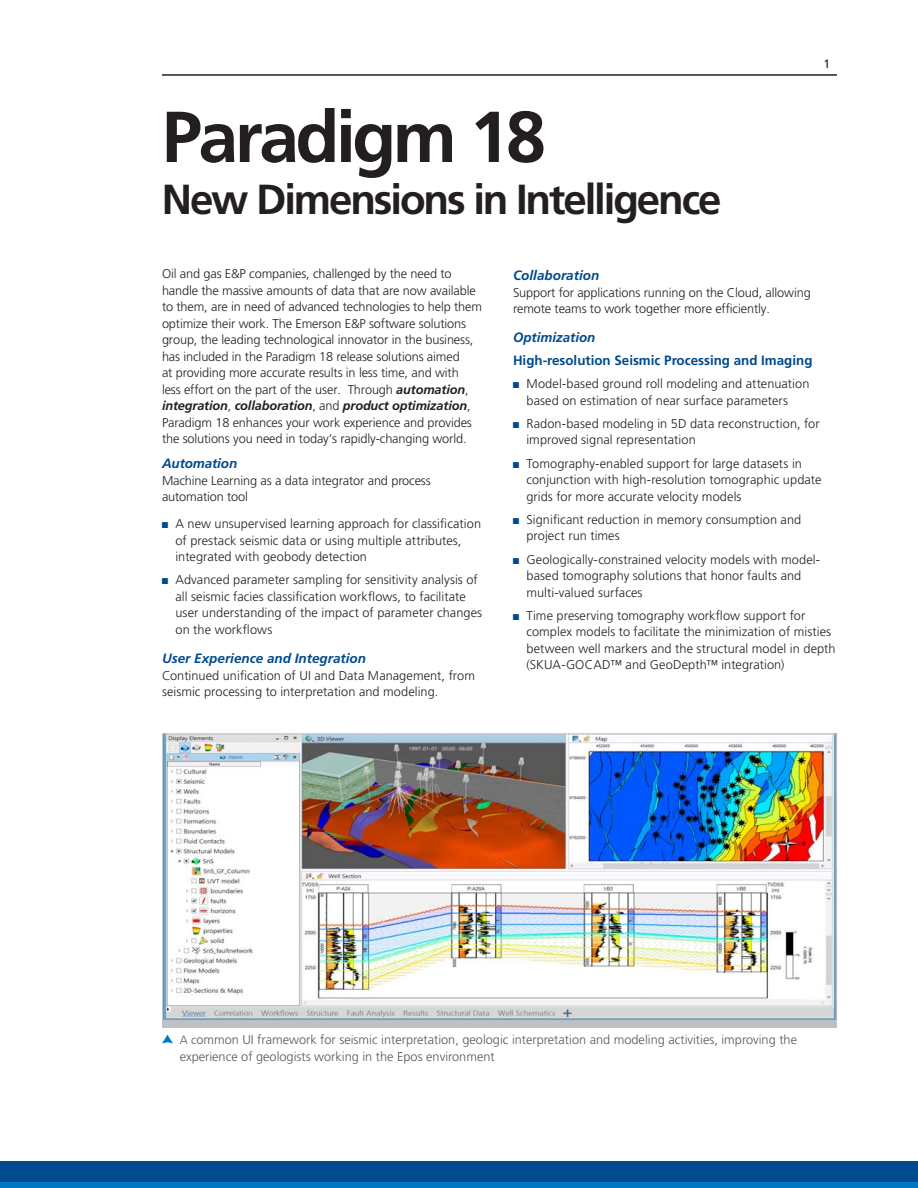
<style>
.page{position:relative;width:918px;height:1188px;background:#fff}
.page>*{position:absolute;margin:0;border:0;box-sizing:border-box;transform-origin:0 0}
.t1{font:700 72px "Frutiger LT Std";letter-spacing:-.05em;color:#231f20}
.t2{font:700 42px "Frutiger LT Std";letter-spacing:-.05em;color:#231f20}
.t3{font:700 13.5px/22.5px "Frutiger LT Std";color:#004a8d}
.BODY_-_COPY{font:italic 700 13.5px "Frutiger LT Std";color:#004a8d}
.BODY_-_COPY-2{font:300 12.75px/16.5px "Frutiger LT Std";color:#231f20}
.t4{font:300 12.75px/16.5px "Frutiger LT Std";color:#57585a}
.Page_Number{font:12px "Frutiger LT Std";color:#231f20}
.s1{font-weight:700;font-style:italic}
.s2{font-family:"Arial Narrow";font-weight:400;color:#004a8d}
.s3{font-style:italic}
.s4{font-size:12px}
</style>
<div class="page">
<svg style="left:0;top:1181px;width:918px;height:7px;background:#0072ba"></svg>
<div style="left:0;top:1161px;width:918px;height:20px;background:#004a8d"></div>
<hr style="left:162px;top:74px;width:675px;height:2px;background:#231f20">
<img style="left:164px;top:736px;width:671px;height:283px">
<svg style="left:162px;top:1035px;width:11px;height:8px"></svg>
<div style="left:162px;top:1020px;width:675px;height:8px;background:#bcc1c6"></div>
<h1 class="t1" style="left:162px;top:95px;width:386px">Paradigm 18</h1>
<h1 class="t2" style="left:162px;top:174px;width:561px">New Dimensions in Intelligence</h1>
<p class="Page_Number" style="left:824px;top:57px;width:8px">1</p>
<h4 class="BODY_-_COPY-2" style="left:162px;top:266px;width:322px">Oil and gas E&amp;P companies, challenged by the need to handle the massive amounts of data that are now available to them, are in need of advanced technologies to help them optimize their work. The Emerson E&amp;P software solutions group, the leading technological innovator in the business, has included in the Paradigm 18 release solutions aimed<br>at providing more accurate results in less time, and with<br>less effort on the part of the user. Through <span class="s1">automation</span>, <span class="s1">integration</span>, <span class="s1">collaboration</span>, and <span class="s1">product optimization</span>, Paradigm 18 enhances your work experience and provides the solutions you need in today’s rapidly-changing world.</h4>
<p class="BODY_-_COPY" style="left:162px;top:456px;width:77px">Automation</p>
<p class="BODY_-_COPY-2" style="left:162px;top:472px;width:270px">Machine Learning as a data integrator and process automation tool</p>
<p class="BODY_-_COPY-2" style="left:176px;top:516px;width:307px;text-indent:-14px"><span class="s2">■</span> A new unsupervised learning approach for classification of prestack seismic data or using multiple attributes, integrated with geobody detection</p>
<p class="BODY_-_COPY-2" style="left:176px;top:572px;width:308px;text-indent:-14px"><span class="s2">■</span> Advanced parameter sampling for sensitivity analysis of all seismic facies classification workflows, to facilitate user understanding of the impact of parameter changes on the workflows</p>
<h4 class="BODY_-_COPY" style="left:162px;top:651px;width:206px">User Experience and Integration</h4>
<h4 class="BODY_-_COPY-2" style="left:162px;top:667px;width:314px">Continued unification of UI and Data Management, from seismic processing to interpretation and modeling.</h4>
<h4 class="BODY_-_COPY" style="left:513px;top:267px;width:88px">Collaboration</h4>
<h4 class="BODY_-_COPY-2" style="left:513px;top:284px;width:299px">Support for applications running on the Cloud, allowing remote teams to work together more efficiently.</h4>
<h4 class="t3" style="left:513px;top:326px;width:301px"><span class="s3">Optimization<br></span>High-resolution Seismic Processing and Imaging</h4>
<p class="BODY_-_COPY-2" style="left:527px;top:376px;width:284px;text-indent:-14px"><span class="s2">■</span> Model-based ground roll modeling and attenuation based on estimation of near surface parameters</p>
<p class="BODY_-_COPY-2" style="left:527px;top:415px;width:295px;text-indent:-14px"><span class="s2">■</span> Radon-based modeling in 5D data reconstruction, for improved signal representation</p>
<p class="BODY_-_COPY-2" style="left:527px;top:455px;width:296px;text-indent:-14px"><span class="s2">■</span> Tomography-enabled support for large datasets in conjunction with high-resolution tomographic update grids for more accurate velocity models</p>
<p class="BODY_-_COPY-2" style="left:527px;top:511px;width:276px;text-indent:-14px"><span class="s2">■</span> Significant reduction in memory consumption and project run times</p>
<p class="BODY_-_COPY-2" style="left:527px;top:551px;width:295px;text-indent:-14px"><span class="s2">■</span> Geologically-constrained velocity models with model&shy;based tomography solutions that honor faults and multi-valued surfaces</p>
<p class="BODY_-_COPY-2" style="left:527px;top:607px;width:311px;text-indent:-14px"><span class="s2">■</span> Time preserving tomography workflow support for complex models to facilitate the minimization of misties between well markers and the structural model in depth (SKUA-GOCAD™ and GeoDepth™ integration)</p>
<p class="t4" style="left:180px;top:1032px;width:619px"><span class="s4">A c</span>ommon UI framework for seismic interpretation, geologic interpretation and modeling activities, improving the experience of geologists working in the Epos environment</p>
</div>
